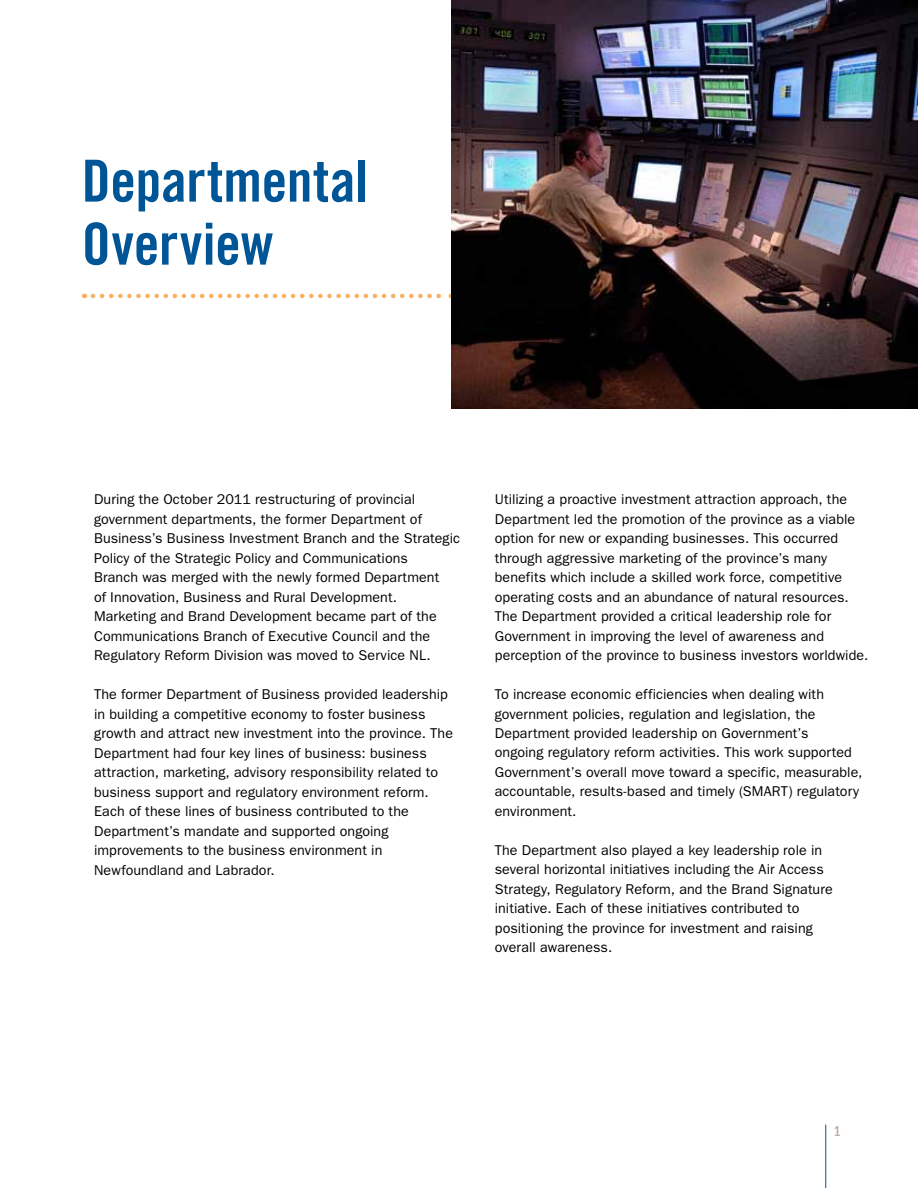
<style>
.page{position:relative;width:918px;height:1188px;background:#fff}
.page>*{position:absolute;margin:0;border:0;box-sizing:border-box;transform-origin:0 0}
.t1{font:58.05px/63px "Trade Gothic LT Std Bd Cn 20";letter-spacing:-.005em;color:#005596}
.t2{font:500 condensed 15px "ITC Franklin Gothic Std";color:#bbb0a3}
.t3{font:14.25px/19.5px "ITC Franklin Gothic Std";letter-spacing:.005em;color:#000}
</style>
<div class="page">
<hr style="left:825px;top:1125px;width:1px;height:63px;background:#005596">
<svg style="left:93px;top:294px;width:359px;height:4px"></svg>
<img style="left:452px;top:0;width:466px;height:408px">
<h1 class="t1" style="left:82px;top:149px;width:288px">Departmental<br>Overview</h1>
<p class="t3" style="left:94px;top:490px;width:368px">During the October 2011 restructuring of provincial government departments, the former Department of Business’s Business Investment Branch and the Strategic Policy of the Strategic Policy and Communications<br>Branch was merged with the newly formed Department<br>of Innovation, Business and Rural Development.<br>Marketing and Brand Development became part of the Communications Branch of Executive Council and the Regulatory Reform Division was moved to Service NL.</p>
<p class="t3" style="left:94px;top:685px;width:361px">The former Department of Business provided leadership in building a competitive economy to foster business growth and attract new investment into the province. The Department had four key lines of business: business attraction, marketing, advisory responsibility related to business support and regulatory environment reform.<br>Each of these lines of business contributed to the Department’s mandate and supported ongoing improvements to the business environment in Newfoundland and Labrador.</p>
<p class="t3" style="left:495px;top:490px;width:375px">Utilizing a proactive investment attraction approach, the Department led the promotion of the province as a viable option for new or expanding businesses. This occurred through aggressive marketing of the province’s many benefits which include a skilled work force, competitive operating costs and an abundance of natural resources.<br>The Department provided a critical leadership role for Government in improving the level of awareness and perception of the province to business investors worldwide.</p>
<p class="t3" style="left:495px;top:685px;width:369px">To increase economic efficiencies when dealing with government policies, regulation and legislation, the Department provided leadership on Government’s<br>ongoing regulatory reform activities. This work supported Government’s overall move toward a specific, measurable, accountable, results-based and timely (SMART) regulatory environment.</p>
<p class="t3" style="left:495px;top:840px;width:340px">The Department also played a key leadership role in several horizontal initiatives including the Air Access Strategy, Regulatory Reform, and the Brand Signature initiative. Each of these initiatives contributed to positioning the province for investment and raising overall awareness.</p>
<p class="t2" style="left:833px;top:1122px;width:9px">1</p>
</div>
